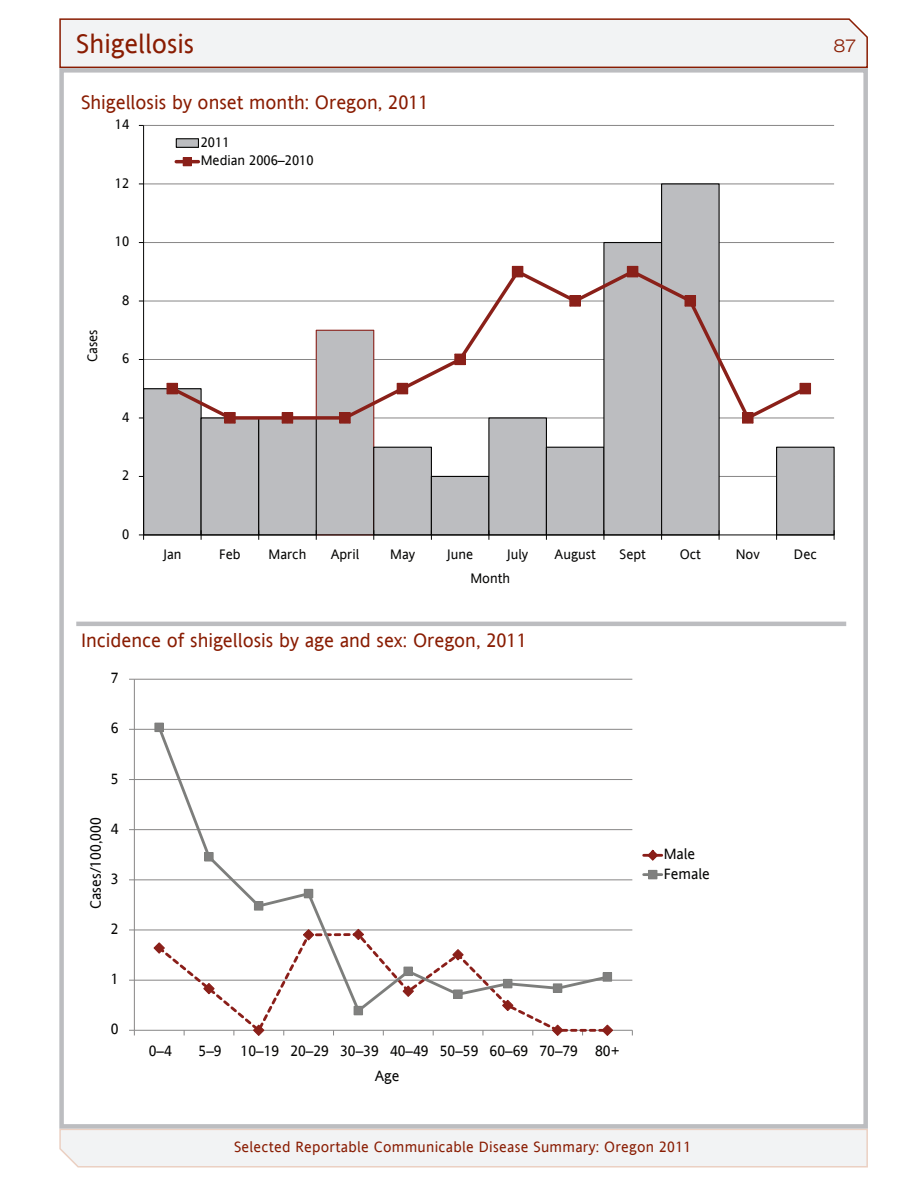
<style>
.page{position:relative;width:918px;height:1188px;background:#fff}
.page>*{position:absolute;margin:0;border:0;box-sizing:border-box;transform-origin:0 0}
.t1{font:27px "Andale Sans";color:#891c02}
.t2{font:19.5px "Andale Sans";color:#891c02}
.t3{font:300 expanded 18px "Helvetica Neue LT Std";color:#891c02}
.t4{font:15px/19.4px "Andale Sans";color:#050504}
.t5{font:15px "Andale Sans";letter-spacing:.02em;color:#891c02}
.t6{font:13.8px/18.6px "Andale Sans";color:#050504}
</style>
<div class="page">
<svg style="left:59px;top:1129px;width:809px;height:39px"></svg>
<svg style="left:59px;top:18px;width:809px;height:50px"></svg>
<div style="left:59px;top:68px;width:809px;height:1061px;border:4px solid #bcbdc0"></div>
<hr style="left:76px;top:622px;width:770px;height:4px;background:#bcbdc0">
<hr style="left:134px;top:679px;width:498px;height:1px;background:#878686">
<hr style="left:134px;top:729px;width:498px;height:1px;background:#878686">
<hr style="left:134px;top:779px;width:498px;height:1px;background:#878686">
<hr style="left:134px;top:829px;width:498px;height:1px;background:#878686">
<hr style="left:134px;top:880px;width:498px;height:1px;background:#878686">
<hr style="left:134px;top:930px;width:498px;height:1px;background:#878686">
<hr style="left:134px;top:980px;width:498px;height:1px;background:#878686">
<hr style="left:134px;top:679px;width:1px;height:351px;background:#878686">
<hr style="left:134px;top:1030px;width:498px;height:1px;background:#878686">
<svg style="left:129px;top:1030px;width:6px;height:5px"></svg>
<svg style="left:155px;top:979px;width:446px;height:56px"></svg>
<svg style="left:153px;top:945px;width:3px;height:6px"></svg>
<svg style="left:253px;top:1024px;width:12px;height:12px"></svg>
<svg style="left:552px;top:1024px;width:12px;height:12px"></svg>
<svg style="left:601px;top:1024px;width:13px;height:12px"></svg>
<svg style="left:156px;top:728px;width:455px;height:287px"></svg>
<div style="left:155px;top:723px;width:8px;height:9px;background:#80807f"></div>
<div style="left:155px;top:723px;width:9px;height:9px;border:1px solid #7d7e7c"></div>
<div style="left:205px;top:853px;width:8px;height:8px;background:#80807f"></div>
<div style="left:204px;top:852px;width:9px;height:9px;border:1px solid #7d7e7c"></div>
<div style="left:254px;top:902px;width:9px;height:8px;background:#80807f"></div>
<div style="left:254px;top:901px;width:9px;height:9px;border:1px solid #7d7e7c"></div>
<div style="left:304px;top:889px;width:9px;height:9px;background:#80807f"></div>
<div style="left:354px;top:1006px;width:9px;height:9px;background:#80807f"></div>
<div style="left:404px;top:967px;width:8px;height:9px;background:#80807f"></div>
<div style="left:404px;top:967px;width:9px;height:9px;border:1px solid #7d7e7c"></div>
<div style="left:454px;top:990px;width:8px;height:8px;background:#80807f"></div>
<div style="left:453px;top:990px;width:10px;height:9px;border:1px solid #7d7e7c"></div>
<div style="left:503px;top:979px;width:9px;height:9px;background:#80807f"></div>
<div style="left:553px;top:984px;width:9px;height:8px;background:#80807f"></div>
<div style="left:553px;top:984px;width:9px;height:9px;border:1px solid #7d7e7c"></div>
<div style="left:603px;top:973px;width:9px;height:8px;background:#80807f"></div>
<div style="left:603px;top:972px;width:9px;height:10px;border:1px solid #7d7e7c"></div>
<hr style="left:644px;top:854px;width:18px;height:3px;background:#8a1e19">
<svg style="left:646px;top:849px;width:14px;height:12px"></svg>
<hr style="left:644px;top:873px;width:18px;height:3px;background:#7d7e7c">
<div style="left:648px;top:870px;width:9px;height:9px;background:#80807f"></div>
<hr style="left:144px;top:125px;width:690px;height:1px;background:#878686">
<hr style="left:144px;top:184px;width:690px;height:1px;background:#878686">
<hr style="left:144px;top:242px;width:690px;height:1px;background:#878686">
<hr style="left:144px;top:301px;width:690px;height:1px;background:#878686">
<hr style="left:144px;top:359px;width:690px;height:1px;background:#878686">
<hr style="left:144px;top:418px;width:690px;height:1px;background:#878686">
<hr style="left:144px;top:476px;width:690px;height:1px;background:#878686">
<div style="left:316px;top:330px;width:58px;height:205px;background:#bcbdc0"></div>
<div style="left:144px;top:389px;width:57px;height:146px;background:#bcbdc0"></div>
<div style="left:143px;top:388px;width:59px;height:147px;border:1px solid #050504"></div>
<div style="left:201px;top:418px;width:58px;height:117px;background:#bcbdc0"></div>
<div style="left:259px;top:418px;width:57px;height:117px;background:#bcbdc0"></div>
<div style="left:258px;top:417px;width:59px;height:118px;border:1px solid #050504"></div>
<div style="left:374px;top:447px;width:57px;height:88px;background:#bcbdc0"></div>
<div style="left:373px;top:447px;width:59px;height:88px;border:1px solid #050504"></div>
<div style="left:431px;top:476px;width:58px;height:59px;background:#bcbdc0"></div>
<div style="left:431px;top:476px;width:58px;height:59px;border:1px solid #050504"></div>
<div style="left:489px;top:418px;width:57px;height:117px;background:#bcbdc0"></div>
<div style="left:488px;top:417px;width:59px;height:118px;border:1px solid #050504"></div>
<div style="left:546px;top:447px;width:58px;height:88px;background:#bcbdc0"></div>
<div style="left:546px;top:447px;width:58px;height:88px;border:1px solid #050504"></div>
<div style="left:604px;top:243px;width:58px;height:292px;background:#bcbdc0"></div>
<div style="left:603px;top:242px;width:59px;height:293px;border:1px solid #050504"></div>
<div style="left:662px;top:184px;width:57px;height:351px;background:#bcbdc0"></div>
<div style="left:661px;top:183px;width:59px;height:352px;border:1px solid #050504"></div>
<div style="left:777px;top:447px;width:57px;height:88px;background:#bcbdc0"></div>
<div style="left:776px;top:447px;width:59px;height:88px;border:1px solid #050504"></div>
<hr style="left:143px;top:125px;width:1px;height:410px;background:#050504">
<hr style="left:144px;top:535px;width:690px;height:1px;background:#050504">
<svg style="left:139px;top:534px;width:5px;height:6px"></svg>
<svg style="left:168px;top:267px;width:642px;height:156px"></svg>
<svg style="left:166px;top:382px;width:13px;height:13px"></svg>
<svg style="left:223px;top:411px;width:13px;height:13px"></svg>
<svg style="left:281px;top:411px;width:13px;height:13px"></svg>
<svg style="left:339px;top:411px;width:12px;height:13px"></svg>
<svg style="left:396px;top:382px;width:13px;height:13px"></svg>
<svg style="left:454px;top:353px;width:13px;height:13px"></svg>
<svg style="left:511px;top:265px;width:13px;height:13px"></svg>
<svg style="left:569px;top:294px;width:13px;height:13px"></svg>
<svg style="left:626px;top:265px;width:13px;height:13px"></svg>
<svg style="left:684px;top:294px;width:13px;height:13px"></svg>
<svg style="left:741px;top:411px;width:13px;height:13px"></svg>
<svg style="left:799px;top:382px;width:13px;height:13px"></svg>
<div style="left:176px;top:139px;width:22px;height:8px;background:#bcbdc0"></div>
<div style="left:176px;top:138px;width:23px;height:10px;border:1px solid #050504"></div>
<hr style="left:176px;top:160px;width:22px;height:3px;background:#8a2019">
<svg style="left:182px;top:157px;width:11px;height:10px"></svg>
<h1 class="t1" style="left:76px;top:25px;width:120px">Shigellosis</h1>
<h2 class="t2" style="left:81px;top:89px;width:349px">Shigellosis by onset month: Oregon, 2011</h2>
<p class="t6" style="left:115px;top:115px;width:16px">14</p>
<p class="t6" style="left:115px;top:173px;width:16px">12</p>
<p class="t6" style="left:115px;top:232px;width:16px">10</p>
<p class="t6" style="left:83px;top:362px;width:34px;rotate:-90deg">Cases</p>
<p class="t6" style="left:122px;top:290px;width:9px">8</p>
<p class="t6" style="left:122px;top:349px;width:9px">6</p>
<p class="t6" style="left:201px;top:132px;width:114px">2011<br>Median 2006–2010</p>
<h3 class="t3" style="left:834px;top:34px;width:24px">87</h3>
<p class="t6" style="left:122px;top:407px;width:9px">4</p>
<p class="t6" style="left:122px;top:466px;width:9px">2</p>
<p class="t6" style="left:122px;top:524px;width:9px">0</p>
<p class="t6" style="left:163px;top:545px;width:19px">Jan</p>
<p class="t6" style="left:219px;top:545px;width:23px">Feb</p>
<p class="t6" style="left:269px;top:545px;width:39px">March</p>
<p class="t6" style="left:331px;top:545px;width:30px">April</p>
<p class="t6" style="left:390px;top:545px;width:26px">May</p>
<p class="t6" style="left:447px;top:545px;width:28px">June</p>
<p class="t6" style="left:507px;top:545px;width:23px">July</p>
<p class="t6" style="left:555px;top:545px;width:43px">August</p>
<p class="t6" style="left:620px;top:545px;width:28px">Sept</p>
<p class="t6" style="left:680px;top:545px;width:23px">Oct</p>
<p class="t6" style="left:736px;top:545px;width:26px">Nov</p>
<p class="t6" style="left:794px;top:545px;width:24px">Dec</p>
<p class="t6" style="left:470px;top:568px;width:41px">Month</p>
<h2 class="t2" style="left:81px;top:627px;width:447px">Incidence of shigellosis by age and sex: Oregon, 2011</h2>
<p class="t4" style="left:111px;top:668px;width:9px">7</p>
<p class="t4" style="left:111px;top:718px;width:9px">6</p>
<p class="t4" style="left:111px;top:768px;width:9px">5</p>
<p class="t4" style="left:86px;top:909px;width:93px;rotate:-90deg">Cases/100,000</p>
<p class="t4" style="left:111px;top:819px;width:9px">4</p>
<p class="t4" style="left:111px;top:869px;width:9px">3</p>
<p class="t4" style="left:111px;top:919px;width:9px">2</p>
<p class="t4" style="left:111px;top:969px;width:9px">1</p>
<p class="t4" style="left:111px;top:1019px;width:9px">0</p>
<p class="t4" style="left:149px;top:1041px;width:25px">0–4</p>
<p class="t4" style="left:199px;top:1041px;width:25px">5–9</p>
<p class="t4" style="left:241px;top:1041px;width:381px">10–19 20–29 30–39 40–49 50–59 60–69 70–79 80+</p>
<p class="t4" style="left:375px;top:1066px;width:26px">Age</p>
<p class="t4" style="left:664px;top:844px;width:48px">Male<br>Female</p>
<p class="t5" style="left:234px;top:1137px;width:459px">Selected Reportable Communicable Disease Summary: Oregon 2011</p>
</div>
